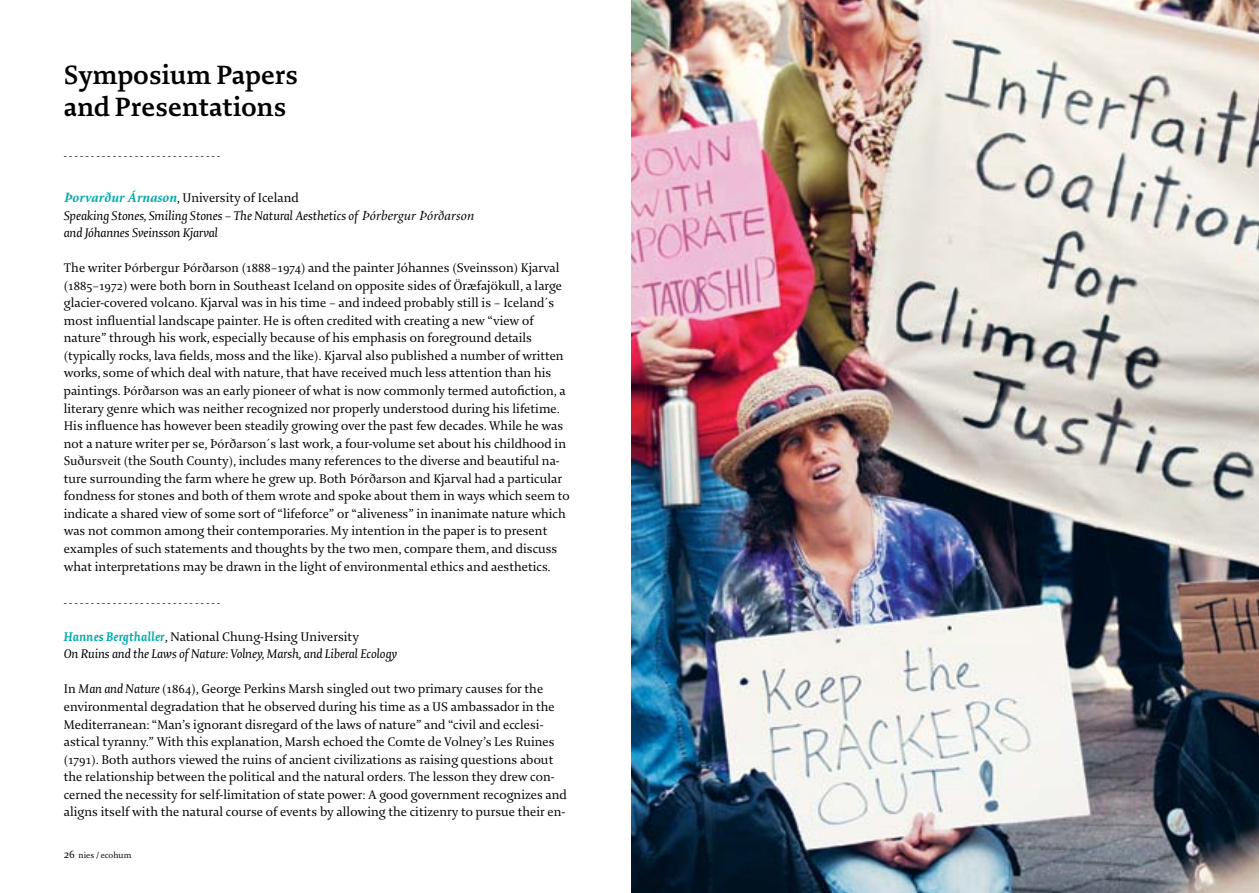
<style>
.page{position:relative;width:1259px;height:893px;background:#fff}
.page>*{position:absolute;margin:0;border:0;box-sizing:border-box;transform-origin:0 0}
.t1{font:700 28.5px/31.5px "Enigma";color:#000}
.t2{font:13.5px/17.5px "Enigma";color:#000}
.t3{font:italic 13.5px/17.5px "Enigma";color:#000}
.t4{font:10.5px "Enigma";color:#000}
.t5{font:9px "Enigma";color:#000}
.s1{font-family:"Minion";font-weight:700;font-size:14.25px;color:#00aaad}
.s2{font-style:normal}
.s3{font-family:"Minion";font-size:13.95px}
.s4{font-family:"Minion"}
.s5{font-weight:700;color:#00aaad}
.s6{font-style:italic}
.s7{font-size:12px}
</style>
<div class="page">
<img style="left:631px;top:0;width:628px;height:893px">
<h1 class="t1" style="left:64px;top:60px;width:236px">Symposium Papers and Presentations</h1>
<p class="t4" style="left:64px;top:150px;width:158px">- - - - - - - - - - - - - - - - - - - - - - - - - - - - -</p>
<p class="t3" style="left:64px;top:189px;width:411px"><span class="s1">Þorvarður Árnason</span><span class="s2">, University of Iceland<br></span>Speaking Stones, Smiling Stones – The Natural Aesthetics of <span class="s3">Þórbergur Þórðarson </span>and Jóhannes Sveinsson Kjarval</p>
<p class="t2" style="left:64px;top:260px;width:507px">The writer <span class="s4">Þórbergur Þórðarson</span> (1888–1974) and the painter Jóhannes (Sveinsson) Kjarval (1885–1972) were both born in Southeast Iceland on opposite sides of Öræfajökull, a large glacier-covered volcano. Kjarval was in his time – and indeed probably still is – Iceland´s most influential landscape painter. He is often credited with creating a new “view of nature” through his work, especially because of his emphasis on foreground details (typically rocks, lava fields, moss and the like). Kjarval also published a number of written works, some of which deal with nature, that have received much less attention than his paintings. <span class="s4">Þórðarson</span> was an early pioneer of what is now commonly termed autofiction, a literary genre which was neither recognized nor properly understood during his lifetime.<br>His influence has however been steadily growing over the past few decades. While he was not a nature writer per se, <span class="s4">Þórðarson</span>´s last work, a four-volume set about his childhood in <span class="s4">Suðursveit</span> (the South County), includes many references to the diverse and beautiful na&shy;ture surrounding the farm where he grew up. Both <span class="s4">Þórðarso</span>n and Kjarval had a particular fondness for stones and both of them wrote and spoke about them in ways which seem to indicate a shared view of some sort of “lifeforce” or “aliveness” in inanimate nature which was not common among their contemporaries. My intention in the paper is to present examples of such statements and thoughts by the two men, compare them, and discuss what interpretations may be drawn in the light of environmental ethics and aesthetics.</p>
<p class="t4" style="left:64px;top:597px;width:158px">- - - - - - - - - - - - - - - - - - - - - - - - - - - - -</p>
<p class="t3" style="left:64px;top:628px;width:335px"><span class="s5">Hannes Bergthaller</span><span class="s2">, National Chung-Hsing University<br></span>On Ruins and the Laws of Nature: Volney, Marsh, and Liberal Ecology</p>
<p class="t2" style="left:64px;top:681px;width:505px">In <span class="s6">Man and Nature</span> (1864), George Perkins Marsh singled out two primary causes for the environmental degradation that he observed during his time as a US ambassador in the Mediterranean: “Man’s ignorant disregard of the laws of nature” and “civil and ecclesi&shy;astical tyranny.” With this explanation, Marsh echoed the Comte de Volney’s Les Ruines (1791). Both authors viewed the ruins of ancient civilizations as raising questions about the relationship between the political and the natural orders. The lesson they drew con&shy;cerned the necessity for self-limitation of state power: A good government recognizes and aligns itself with the natural course of events by allowing the citizenry to pursue their en-</p>
<p class="t5" style="left:64px;top:850px;width:69px"><span class="s7">26</span> nies / ecohum</p>
</div>
